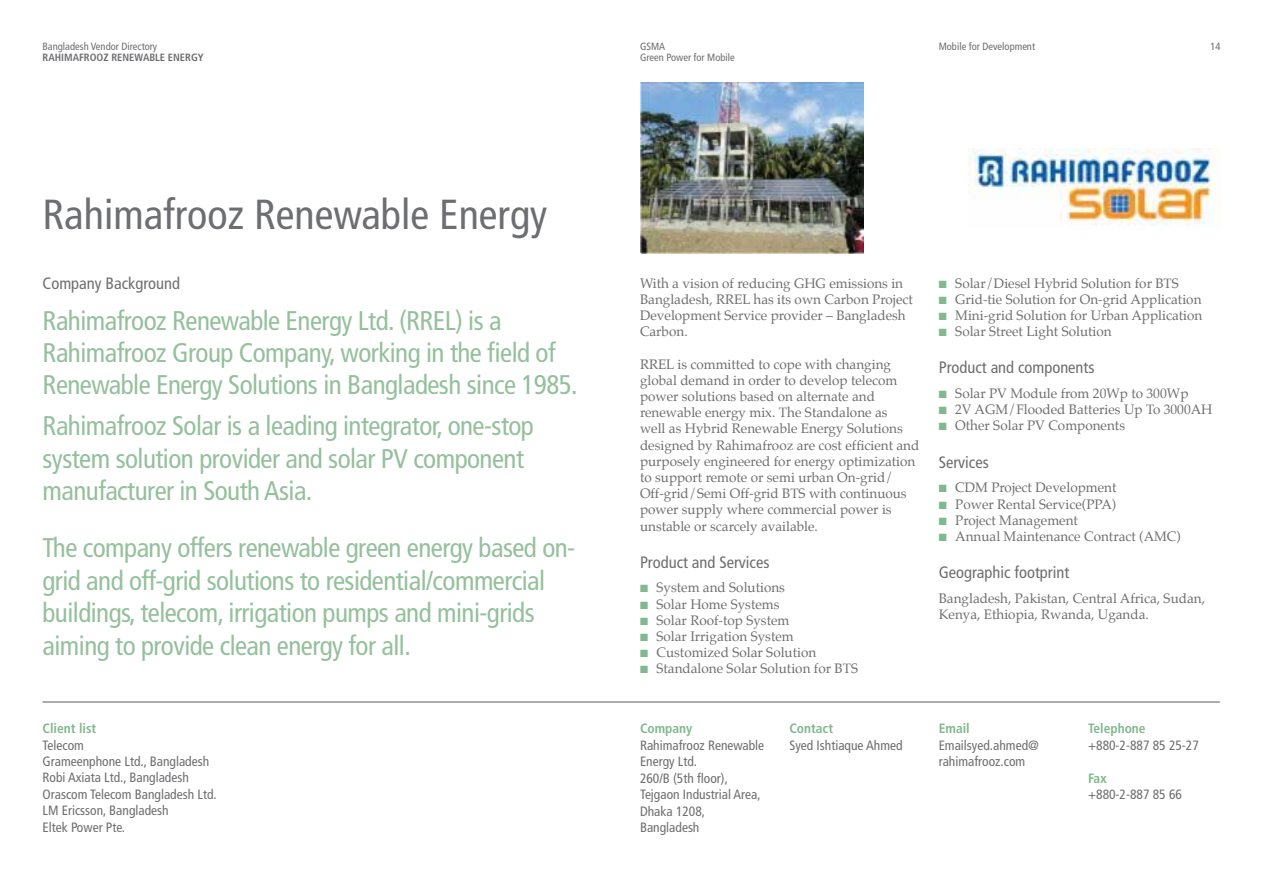
<style>
.page{position:relative;width:1263px;height:893px;background:#fff}
.page>*{position:absolute;margin:0;border:0;box-sizing:border-box;transform-origin:0 0}
.t1{font:condensed 42px "Frutiger";color:#6d6e71}
.t2{font:condensed 27px/32.4px "Frutiger";letter-spacing:-.02em;color:#94c09c}
.t3{font:condensed 16.5px "Frutiger";color:#6d6e71}
.t4{font:13.5px/16.2px "Palatino";color:#6d6e71}
.t5{font:condensed 13.5px/16.5px "Frutiger";color:#6d6e71}
.t6{font:700 condensed 13.5px "Frutiger";color:#82b88e}
.t7{font:condensed 10.5px "Frutiger";color:#6d6e71}
.t8{font:700 condensed 10.5px "Frutiger";color:#6d6e71}
.s1{color:#82b88e}
</style>
<div class="page">
<hr style="left:43px;top:702px;width:1177px;height:1px;background:#58595b">
<img style="left:968px;top:148px;width:249px;height:78px">
<img style="left:640px;top:82px;width:223px;height:171px">
<p class="t7" style="left:43px;top:41px;width:116px">Bangladesh Vendor Directory</p>
<p class="t8" style="left:43px;top:51px;width:163px">Rahimafrooz Renewable Energy</p>
<h1 class="t1" style="left:43px;top:190px;width:506px">Rahimafrooz Renewable Energy</h1>
<p class="t3" style="left:43px;top:273px;width:139px">Company Background</p>
<h2 class="t2" style="left:43px;top:304px;width:537px">Rahimafrooz Renewable Energy Ltd. (RREL) is a<br>Rahimafrooz Group Company, working in the field of<br>Renewable Energy Solutions in Bangladesh since 1985.</h2>
<h2 class="t2" style="left:43px;top:410px;width:493px">Rahimafrooz Solar is a leading integrator, one-stop system solution provider and solar PV component manufacturer in South Asia.</h2>
<h2 class="t2" style="left:43px;top:532px;width:534px">The company offers renewable green energy based on&shy;grid and off-grid solutions to residential/commercial buildings, telecom, irrigation pumps and mini-grids aiming to provide clean energy for all.</h2>
<p class="t6" style="left:43px;top:720px;width:55px">Client list</p>
<p class="t5" style="left:43px;top:737px;width:176px">Telecom<br>Grameenphone Ltd., Bangladesh<br>Robi Axiata Ltd., Bangladesh<br>Orascom Telecom Bangladesh Ltd.<br>LM Ericsson, Bangladesh<br>Eltek Power Pte.</p>
<p class="t7" style="left:640px;top:41px;width:27px">GSMA</p>
<p class="t7" style="left:939px;top:41px;width:98px">Mobile for Development</p>
<p class="t7" style="left:1210px;top:41px;width:12px">14</p>
<p class="t7" style="left:640px;top:51px;width:96px">Green Power for Mobile</p>
<p class="t4" style="left:640px;top:275px;width:274px">With a vision of reducing GHG emissions in Bangladesh, RREL has its own Carbon Project Development Service provider – Bangladesh Carbon.</p>
<p class="t4" style="left:640px;top:356px;width:281px">RREL is committed to cope with changing global demand in order to develop telecom power solutions based on alternate and renewable energy mix. The Standalone as<br>well as Hybrid Renewable Energy Solutions designed by Rahimafrooz are cost efficient and purposely engineered for energy optimization to support remote or semi urban On-grid/ Off-grid/Semi Off-grid BTS with continuous power supply where commercial power is unstable or scarcely available.</p>
<p class="t3" style="left:640px;top:552px;width:131px">Product and Services</p>
<p class="t4" style="left:640px;top:580px;width:147px"><span class="s1">■</span> System and Solutions</p>
<p class="t4" style="left:640px;top:596px;width:141px"><span class="s1">■</span> Solar Home Systems</p>
<p class="t4" style="left:640px;top:612px;width:151px"><span class="s1">■</span> Solar Roof-top System</p>
<p class="t4" style="left:640px;top:628px;width:155px"><span class="s1">■</span> Solar Irrigation System</p>
<p class="t4" style="left:640px;top:644px;width:178px"><span class="s1">■</span> Customized Solar Solution</p>
<p class="t4" style="left:640px;top:661px;width:220px"><span class="s1">■</span> Standalone Solar Solution for BTS</p>
<p class="t6" style="left:640px;top:720px;width:54px">Company</p>
<p class="t5" style="left:640px;top:737px;width:126px">Rahimafrooz Renewable<br>Energy Ltd.<br>260/B (5th floor),<br>Tejgaon Industrial Area,<br>Dhaka 1208,<br>Bangladesh</p>
<p class="t6" style="left:789px;top:720px;width:45px">Contact</p>
<p class="t5" style="left:789px;top:737px;width:115px">Syed Ishtiaque Ahmed</p>
<p class="t4" style="left:939px;top:275px;width:242px"><span class="s1">■</span> Solar/Diesel Hybrid Solution for BTS</p>
<p class="t4" style="left:939px;top:291px;width:264px"><span class="s1">■</span> Grid-tie Solution for On-grid Application</p>
<p class="t4" style="left:939px;top:307px;width:265px"><span class="s1">■</span> Mini-grid Solution for Urban Application</p>
<p class="t4" style="left:939px;top:323px;width:175px"><span class="s1">■</span> Solar Street Light Solution</p>
<p class="t3" style="left:939px;top:358px;width:157px">Product and components</p>
<p class="t4" style="left:939px;top:385px;width:251px"><span class="s1">■</span> Solar PV Module from 20Wp to 300Wp</p>
<p class="t4" style="left:939px;top:401px;width:275px"><span class="s1">■</span> 2V AGM/Flooded Batteries Up To 3000AH</p>
<p class="t4" style="left:939px;top:418px;width:188px"><span class="s1">■</span> Other Solar PV Components</p>
<p class="t3" style="left:939px;top:452px;width:52px">Services</p>
<p class="t4" style="left:939px;top:480px;width:179px"><span class="s1">■</span> CDM Project Development</p>
<p class="t4" style="left:939px;top:496px;width:179px"><span class="s1">■</span> Power Rental Service(PPA)</p>
<p class="t4" style="left:939px;top:512px;width:141px"><span class="s1">■</span> Project Management</p>
<p class="t4" style="left:939px;top:528px;width:244px"><span class="s1">■</span> Annual Maintenance Contract (AMC)</p>
<p class="t3" style="left:939px;top:563px;width:132px">Geographic footprint</p>
<p class="t4" style="left:939px;top:590px;width:268px">Bangladesh, Pakistan, Central Africa, Sudan,<br>Kenya, Ethiopia, Rwanda, Uganda.</p>
<p class="t6" style="left:939px;top:720px;width:33px">Email</p>
<p class="t5" style="left:939px;top:737px;width:102px">Emailsyed.ahmed@ rahimafrooz.com</p>
<p class="t6" style="left:1088px;top:720px;width:59px">Telephone</p>
<p class="t5" style="left:1088px;top:737px;width:112px">+880-2-887 85 25-27</p>
<p class="t6" style="left:1088px;top:770px;width:20px">Fax</p>
<p class="t5" style="left:1088px;top:786px;width:95px">+880-2-887 85 66</p>
</div>
